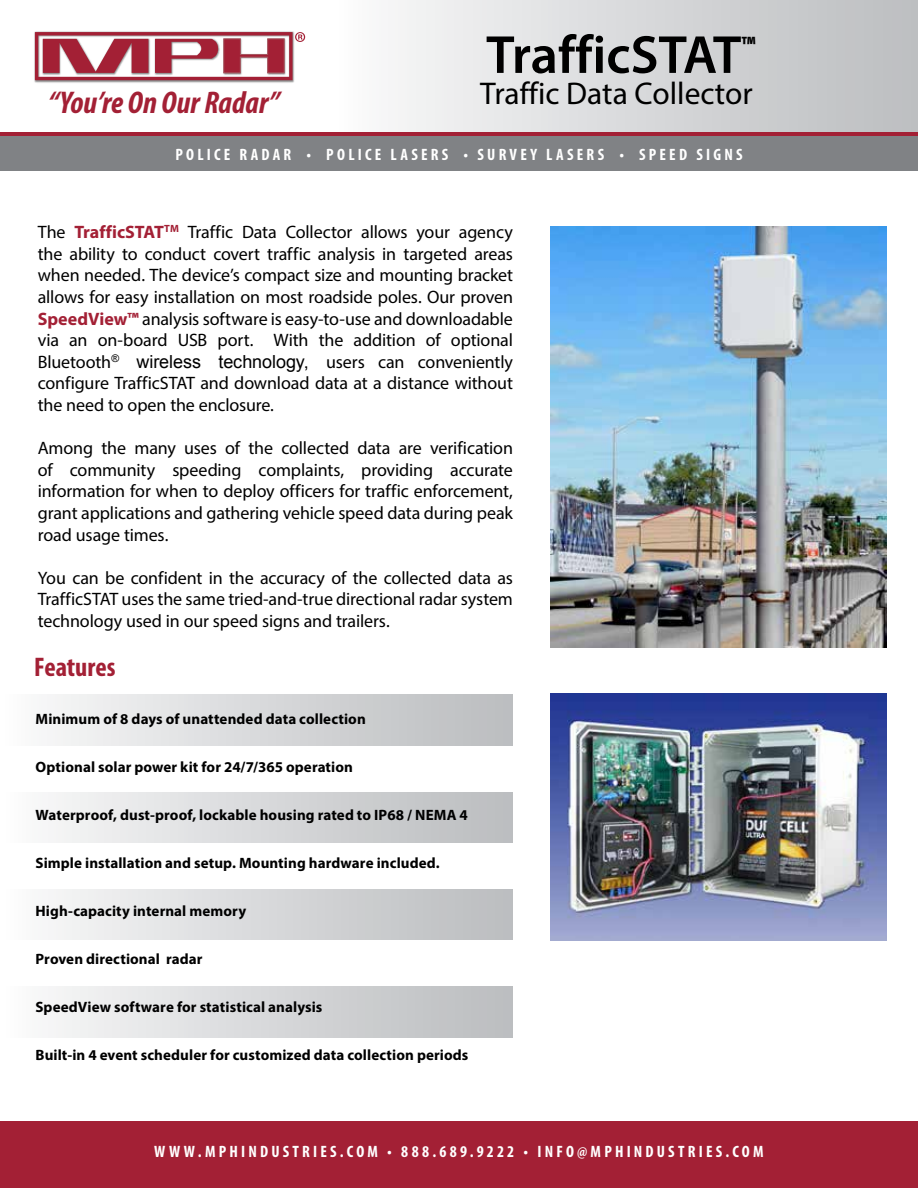
<style>
.page{position:relative;width:918px;height:1188px;background:#fff}
.page>*{position:absolute;margin:0;border:0;box-sizing:border-box;transform-origin:0 0}
.t1{font:600 54px "Myriad Pro";color:#000}
.t2{font:31.5px "Myriad Pro";color:#000}
.t3{font:italic 700 condensed 31.5px "Myriad Pro";color:#a32035}
.t4{font:700 condensed 27px "Myriad Pro";color:#a32035}
.t5{font:18px/21.6px "Myriad Pro";letter-spacing:-.005em;color:#000;text-align:justify}
.t6{font:700 condensed 16.5px "Myriad Pro";letter-spacing:.195em;color:#fff}
.t7{font:700 15px "Myriad Pro";letter-spacing:.005em;color:#000}
.s1{font-weight:700;color:#a32035}
.s2{font-family:"Arial"}
</style>
<div class="page">
<div style="left:334px;top:0;width:584px;height:136px;background:linear-gradient(to right,#fbfbfb,#bbbcbf)"></div>
<div style="left:0;top:132px;width:918px;height:34px;background:#a32035"></div>
<div style="left:0;top:695px;width:513px;height:51px;background:linear-gradient(to right,#fbfbfb,#b9bbbe)"></div>
<div style="left:1px;top:792px;width:512px;height:51px;background:linear-gradient(to right,#fbfbfb,#b9bbbe)"></div>
<div style="left:1px;top:889px;width:512px;height:51px;background:linear-gradient(to right,#fbfbfb,#b9bbbe)"></div>
<div style="left:1px;top:986px;width:512px;height:51px;background:linear-gradient(to right,#fbfbfb,#b9bbbe)"></div>
<img style="left:34px;top:31px;width:260px;height:52px">
<svg style="left:35px;top:32px;width:270px;height:48px"></svg>
<div style="left:0;top:1121px;width:918px;height:67px;background:#a32035"></div>
<div style="left:0;top:136px;width:918px;height:35px;background:#808285"></div>
<img style="left:550px;top:227px;width:337px;height:421px">
<img style="left:550px;top:693px;width:337px;height:247px">
<h2 class="t3" style="left:48px;top:83px;width:233px">“You’re On Our Radar”</h2>
<h1 class="t1" style="left:486px;top:20px;width:271px">TrafficSTAT<sup>™</sup></h1>
<h2 class="t2" style="left:480px;top:74px;width:274px">Traffic Data Collector</h2>
<p class="t6" style="left:175px;top:144px;width:569px">POLICE RADAR • POLICE LASERS • SURVEY LASERS • SPEED SIGNS</p>
<p class="t5" style="left:38px;top:221px;width:477px">The <span class="s1">TrafficSTAT</span><sup>TM</sup> Traffic Data Collector allows your agency the ability to conduct covert traffic analysis in targeted areas when needed. The device’s compact size and mounting bracket allows for easy installation on most roadside poles. Our proven <span class="s1">SpeedView™</span> analysis software is easy-to-use and downloadable via an on-board USB port. With the addition of optional Bluetooth<sup>®</sup> <span class="s2">wireless technology,</span> users can conveniently configure TrafficSTAT and download data at a distance without the need to open the enclosure.</p>
<p class="t5" style="left:38px;top:437px;width:477px">Among the many uses of the collected data are verification of community speeding complaints, providing accurate information for when to deploy officers for traffic enforcement, grant applications and gathering vehicle speed data during peak road usage times.</p>
<p class="t5" style="left:38px;top:567px;width:477px">You can be confident in the accuracy of the collected data as TrafficSTAT uses the same tried-and-true directional radar system technology used in our speed signs and trailers.</p>
<h3 class="t4" style="left:34px;top:650px;width:83px">Features</h3>
<p class="t7" style="left:36px;top:709px;width:332px">Minimum of 8 days of unattended data collection</p>
<p class="t7" style="left:36px;top:757px;width:319px">Optional solar power kit for 24/7/365 operation</p>
<p class="t7" style="left:36px;top:805px;width:434px">Waterproof, dust-proof, lockable housing rated to IP68 / NEMA 4</p>
<p class="t7" style="left:36px;top:853px;width:406px">Simple installation and setup. Mounting hardware included.</p>
<p class="t7" style="left:36px;top:901px;width:212px">High-capacity internal memory</p>
<p class="t7" style="left:36px;top:949px;width:168px">Proven directional radar</p>
<p class="t7" style="left:36px;top:997px;width:288px">SpeedView software for statistical analysis</p>
<p class="t7" style="left:36px;top:1045px;width:434px">Built-in 4 event scheduler for customized data collection periods</p>
<p class="t6" style="left:154px;top:1142px;width:611px">WWW.MPHINDUSTRIES.COM • 888.689.9222 • INFO@MPHINDUSTRIES.COM</p>
</div>
